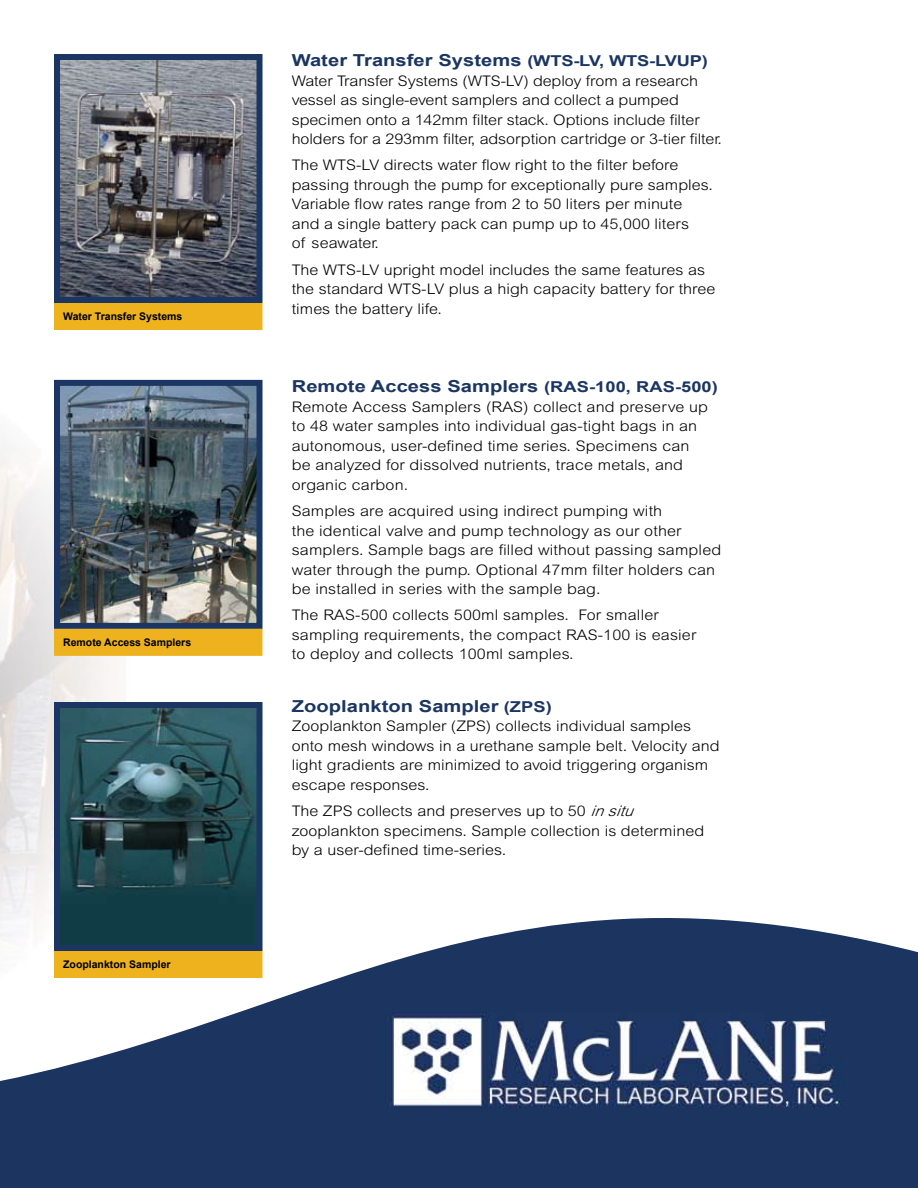
<style>
.page{position:relative;width:918px;height:1188px;background:#fff}
.page>*{position:absolute;margin:0;border:0;box-sizing:border-box;transform-origin:0 0}
.t1{font:700 16.5px "Arial";letter-spacing:.005em;color:#1b3662;scale:1.22 1}
.t2{font:300 14.7px/19.5px "Arial MT Std";letter-spacing:.005em;color:#000;scale:1.1 1}
.t3{font:700 10.5px "Arial";color:#000}
.s1{font-size:15px}
.s2{font-style:italic}
</style>
<div class="page">
<img style="left:0;top:303px;width:263px;height:563px">
<img style="left:61px;top:387px;width:195px;height:235px">
<div style="left:54px;top:380px;width:209px;height:249px;border:6px solid #1b3662"></div>
<div style="left:57px;top:632px;width:202px;height:21px;background:#eeb21e"></div>
<div style="left:54px;top:629px;width:208px;height:27px;border:6px solid #eeb21e"></div>
<img style="left:0;top:866px;width:918px;height:322px">
<img style="left:61px;top:61px;width:195px;height:235px">
<div style="left:54px;top:54px;width:209px;height:249px;border:6px solid #1b3662"></div>
<div style="left:57px;top:306px;width:203px;height:21px;background:#eeb21e"></div>
<div style="left:54px;top:303px;width:208px;height:27px;border:6px solid #eeb21e"></div>
<img style="left:61px;top:709px;width:195px;height:235px">
<div style="left:54px;top:702px;width:209px;height:249px;border:6px solid #1b3662"></div>
<div style="left:57px;top:954px;width:203px;height:21px;background:#eeb21e"></div>
<div style="left:54px;top:951px;width:208px;height:27px;border:6px solid #eeb21e"></div>
<p class="t3" style="left:63px;top:311px;width:121px">Water Transfer Systems</p>
<p class="t3" style="left:63px;top:637px;width:129px">Remote Access Samplers</p>
<p class="t3" style="left:63px;top:959px;width:109px">Zooplankton Sampler</p>
<p class="t1" style="left:292px;top:51px;width:343px">Water Transfer Systems <span class="s1">(WTS-LV, WTS-LVUP)</span></p>
<p class="t2" style="left:292px;top:71px;width:392px">Water Transfer Systems (WTS-LV) deploy from a research vessel as single-event samplers and collect a pumped specimen onto a 142mm filter stack. Options include filter holders for a 293mm filter, adsorption cartridge or 3-tier filter.</p>
<p class="t2" style="left:292px;top:155px;width:384px">The WTS-LV directs water flow right to the filter before passing through the pump for exceptionally pure samples.<br>Variable flow rates range from 2 to 50 liters per minute and a single battery pack can pump up to 45,000 liters<br>of seawater.</p>
<p class="t2" style="left:292px;top:260px;width:387px">The WTS-LV upright model includes the same features as the standard WTS-LV plus a high capacity battery for three times the battery life.</p>
<p class="t1" style="left:292px;top:377px;width:351px">Remote Access Samplers <span class="s1">(RAS-100, RAS-500)</span></p>
<p class="t2" style="left:292px;top:397px;width:380px">Remote Access Samplers (RAS) collect and preserve up to 48 water samples into individual gas-tight bags in an autonomous, user-defined time series. Specimens can be analyzed for dissolved nutrients, trace metals, and organic carbon.</p>
<p class="t2" style="left:292px;top:501px;width:392px">Samples are acquired using indirect pumping with<br>the identical valve and pump technology as our other samplers. Sample bags are filled without passing sampled water through the pump. Optional 47mm filter holders can be installed in series with the sample bag.</p>
<p class="t2" style="left:292px;top:605px;width:369px">The RAS-500 collects 500ml samples. For smaller sampling requirements, the compact RAS-100 is easier to deploy and collects 100ml samples.</p>
<p class="t1" style="left:292px;top:697px;width:215px">Zooplankton Sampler <span class="s1">(ZPS)</span></p>
<p class="t2" style="left:292px;top:716px;width:391px">Zooplankton Sampler (ZPS) collects individual samples onto mesh windows in a urethane sample belt. Velocity and light gradients are minimized to avoid triggering organism escape responses.</p>
<p class="t2" style="left:292px;top:801px;width:376px">The ZPS collects and preserves up to 50 <span class="s2">insitu </span>zooplankton specimens. Sample collection is determined by a user-defined time-series.</p>
</div>
